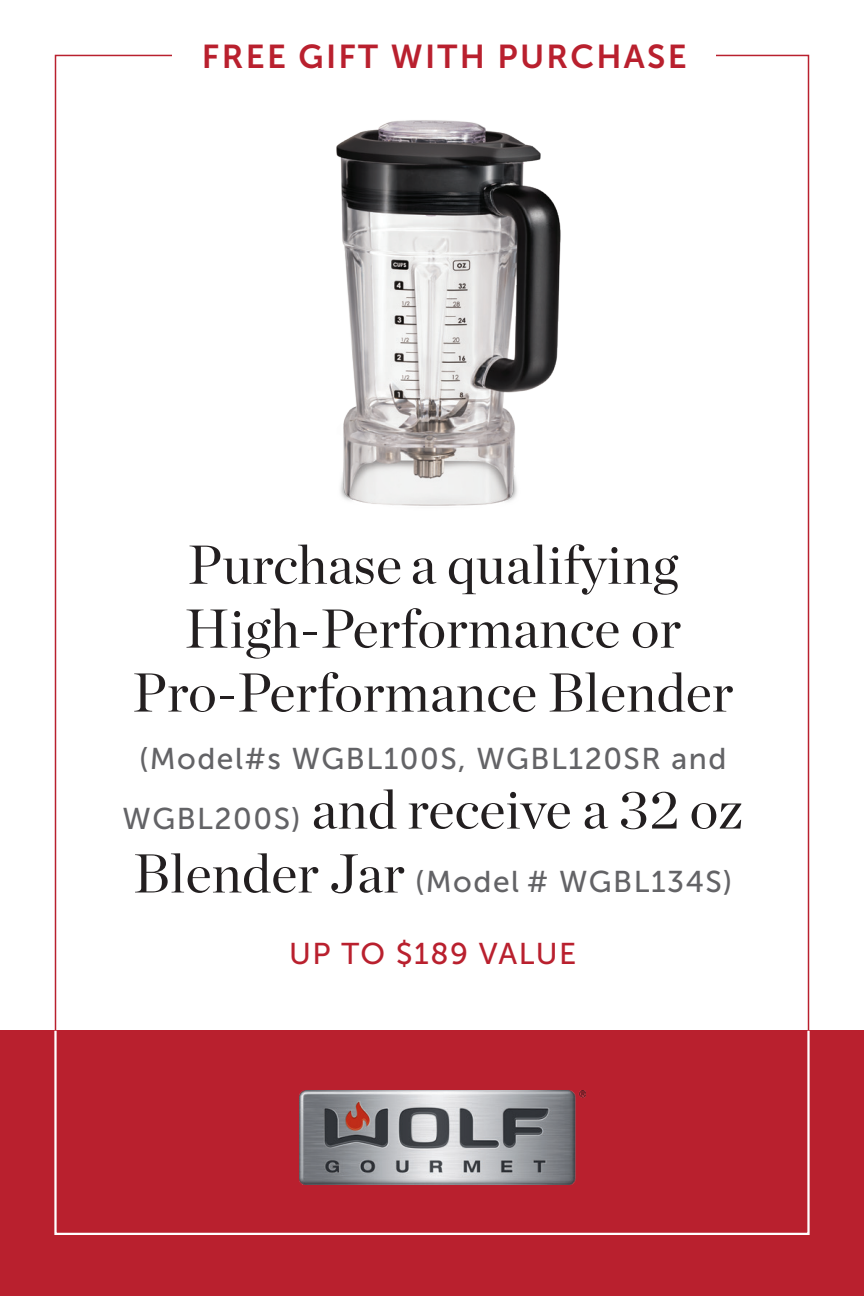
<style>
.page{position:relative;width:864px;height:1296px;background:#fff}
.page>*{position:absolute;margin:0;border:0;box-sizing:border-box;transform-origin:0 0}
.NF_Table_Text{font:54.6px/63.9px "Chronicle Display";letter-spacing:.005em;color:#231f20;text-align:center}
.NF_Table_Text-2{font:33px "Museo Sans 700";letter-spacing:.07em;color:#b9202e}
.NF_Table_Text-3{font:30px "Museo Sans 500";letter-spacing:.05em;color:#636366}
.NF_Table_Text-4{font:30px "Museo Sans 500";letter-spacing:.05em;color:#b9202e}
.s1{font-family:"Museo Sans 500";font-size:30px;color:#636366}
.s2{font-family:"Chronicle Display";font-size:54.6px;color:#231f20}
</style>
<div class="page">
<div style="left:0;top:1030px;width:864px;height:266px;background:#b9202e"></div>
<div style="left:54px;top:1030px;width:756px;height:205px;border:2px solid #fff"></div>
<img style="left:299px;top:1090px;width:286px;height:94px">
<img style="left:336px;top:120px;width:225px;height:386px">
<p class="NF_Table_Text-2" style="left:202px;top:38px;width:486px">FREE GIFT WITH PURCHASE</p>
<p class="NF_Table_Text" style="left:132px;top:529px;width:602px">Purchase a qualifying<br>High-Performance or<br>Pro-Performance Blender</p>
<p class="NF_Table_Text-3" style="left:139px;top:742px;width:589px">(Model#s WGBL100S, WGBL120SR and</p>
<p class="NF_Table_Text" style="left:123px;top:774px;width:622px"><span class="s1">WGBL200S)</span> and receive a 32 oz</p>
<p class="NF_Table_Text-3" style="left:133px;top:866px;width:601px"><span class="s2">Blender Jar</span> (Model # WGBL134S)</p>
<p class="NF_Table_Text-4" style="left:289px;top:938px;width:289px">UP TO $189 VALUE</p>
</div>
